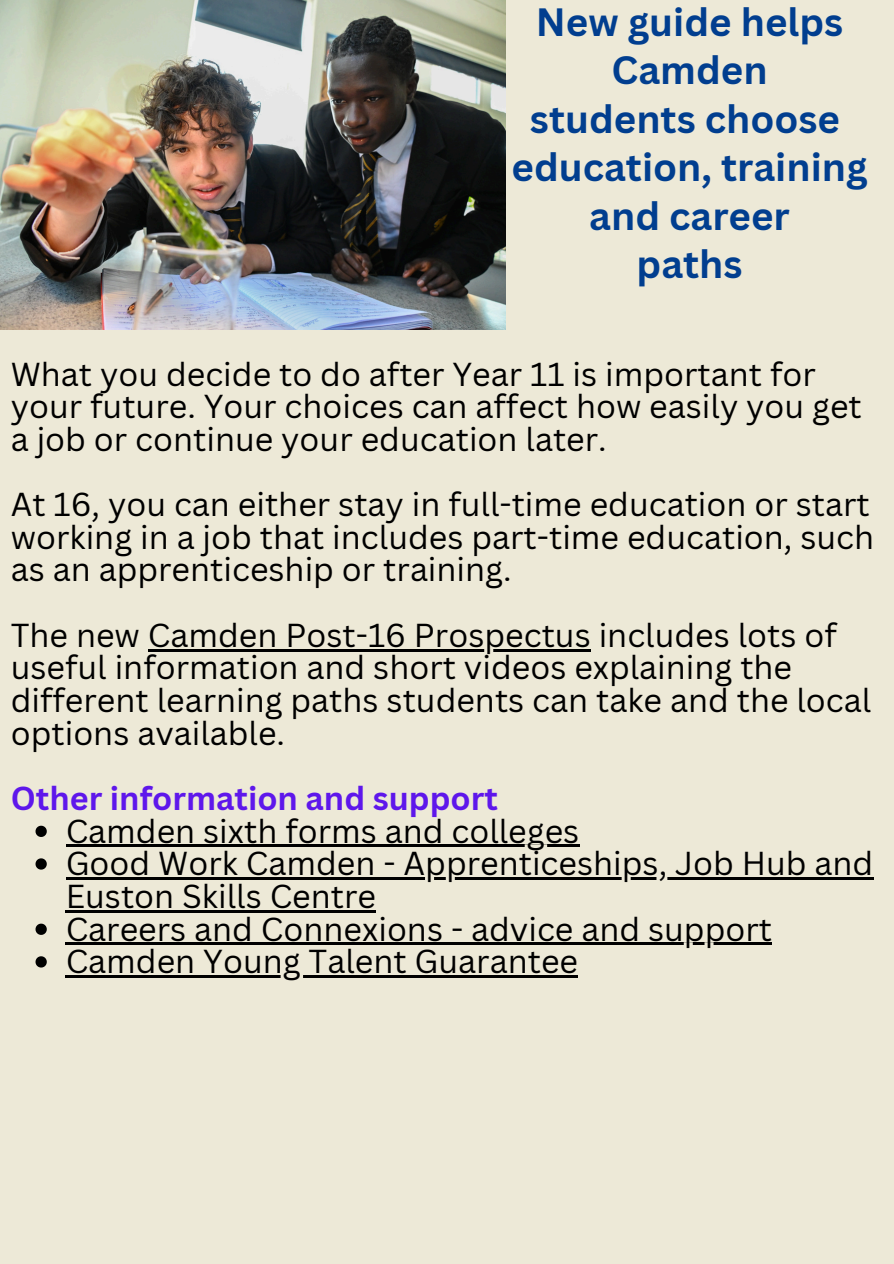
<style>
.page{position:relative;width:894px;height:1264px;background:#fff}
.page>*{position:absolute;margin:0;border:0;box-sizing:border-box;transform-origin:0 0}
.t1{font:700 38.4px/48.3px "Canva Sans";color:#013e8f;text-align:center}
.t2{font:32.25px/32.7px "Canva Sans";color:#000}
.t3{font:700 32.25px "Canva Sans";color:#5e17eb}
</style>
<div class="page">
<div style="left:0;top:0;width:893px;height:1263px;background:#ede9d7"></div>
<img style="left:0;top:0;width:505px;height:330px">
<hr style="left:148px;top:649px;width:442px;height:2px;background:#000">
<svg style="left:35px;top:825px;width:12px;height:12px"></svg>
<hr style="left:66px;top:844px;width:513px;height:3px;background:#000">
<svg style="left:35px;top:858px;width:12px;height:11px"></svg>
<hr style="left:66px;top:877px;width:807px;height:2px;background:#000">
<hr style="left:66px;top:910px;width:310px;height:2px;background:#000">
<svg style="left:35px;top:923px;width:12px;height:11px"></svg>
<hr style="left:66px;top:942px;width:705px;height:3px;background:#000">
<svg style="left:35px;top:956px;width:12px;height:11px"></svg>
<hr style="left:66px;top:975px;width:512px;height:2px;background:#000">
<p class="t1" style="left:511px;top:-3px;width:357px">New guide helps<br>Camden<br>students choose education, training and career<br>paths</p>
<p class="t2" style="left:11px;top:357px;width:852px">What you decide to do after Year 11 is important for your future. Your choices can affect how easily you get a job or continue your education later.</p>
<h1 class="t2" style="left:11px;top:487px;width:864px">At 16, you can either stay in full-time education or start working in a job that includes part-time education, such as an apprenticeship or training.</h1>
<p class="t2" style="left:11px;top:618px;width:827px">The new Camden Post-16 Prospectus includes lots of</p>
<p class="t2" style="left:11px;top:650px;width:861px">useful information and short videos explaining the different learning paths students can take and the local options available.</p>
<p class="t3" style="left:11px;top:775px;width:488px">Other information and support</p>
<p class="t2" style="left:66px;top:813px;width:515px">Camden sixth forms and colleges</p>
<h2 class="t2" style="left:66px;top:846px;width:808px">Good Work Camden - Apprenticeships, Job Hub and<br>Euston Skills Centre</h2>
<p class="t2" style="left:66px;top:911px;width:707px">Careers and Connexions - advice and support</p>
<p class="t2" style="left:66px;top:944px;width:513px">Camden Young Talent Guarantee</p>
</div>
